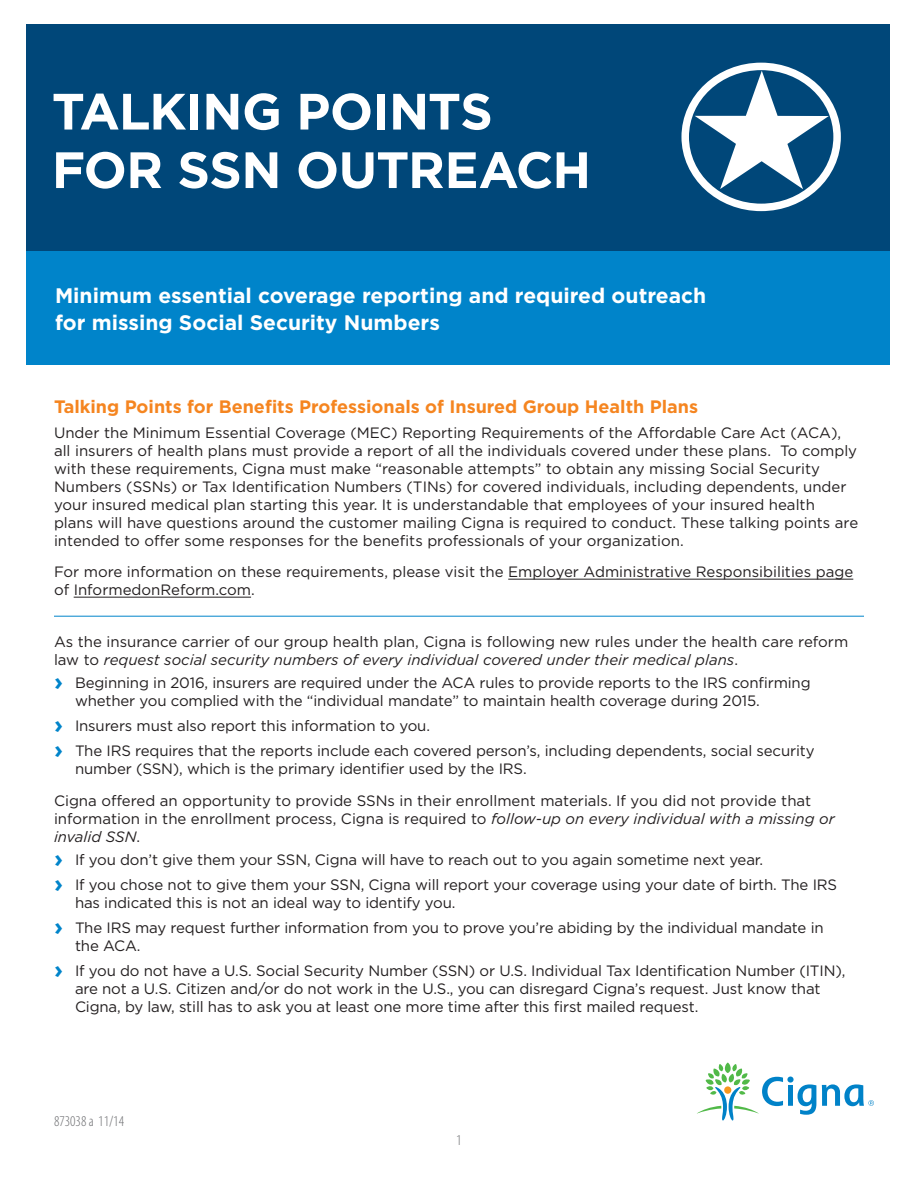
<style>
.page{position:relative;width:918px;height:1188px;background:#fff}
.page>*{position:absolute;margin:0;border:0;box-sizing:border-box;transform-origin:0 0}
.Headline_bold_40_45{font:700 51px/58.5px "Gotham";letter-spacing:-.015em;color:#fff}
.G-upper_case_head{font:700 21px/27px "Gotham";color:#fff}
.body{font:700 18px "Gotham";color:#f58520}
.body-2{font:15px/18px "Gotham";color:#231f20}
.Bullet_copy_book_9_5{font:15px/18px "Gotham";letter-spacing:-.01em;color:#231f20}
.M-Legal_copy_Cat{font:300 condensed 15px "Myriad Pro";color:#6c6d70}
.s1{font-style:italic}
.s2{font-weight:700;font-size:24px;color:#0084ca}
</style>
<div class="page">
<svg style="left:697px;top:1063px;width:177px;height:57px"></svg>
<div style="left:26px;top:24px;width:864px;height:333px;background:#004779"></div>
<div style="left:26px;top:251px;width:864px;height:113px;background:#0084ca"></div>
<div style="left:681px;top:63px;width:160px;height:148px;border:8px solid #fff;border-radius:50%"></div>
<svg style="left:695px;top:71px;width:134px;height:118px"></svg>
<hr style="left:508px;top:579px;width:345px;height:1px;background:#231f20">
<hr style="left:74px;top:597px;width:177px;height:1px;background:#231f20">
<hr style="left:54px;top:616px;width:810px;height:1px;background:#0084ca">
<p class="Headline_bold_40_45" style="left:52px;top:81px;width:541px">TALKING POINTS<br>FOR SSN OUTREACH</p>
<p class="G-upper_case_head" style="left:55px;top:281px;width:653px">Minimum essential coverage reporting and required outreach for missing Social Security Numbers</p>
<p class="body" style="left:54px;top:396px;width:646px">Talking Points for Benefits Professionals of Insured Group Health Plans</p>
<p class="body-2" style="left:54px;top:423px;width:806px">Under the Minimum Essential Coverage (MEC) Reporting Requirements of the Affordable Care Act (ACA), all insurers of health plans must provide a report of all the individuals covered under these plans. To comply with these requirements, Cigna must make “reasonable attempts” to obtain any missing Social Security Numbers (SSNs) or Tax Identification Numbers (TINs) for covered individuals, including dependents, under your insured medical plan starting this year. It is understandable that employees of your insured health<br>plans will have questions around the customer mailing Cigna is required to conduct. These talking points are intended to offer some responses for the benefits professionals of your organization.</p>
<p class="body-2" style="left:54px;top:563px;width:801px">For more information on these requirements, please visit the Employer Administrative Responsibilities page</p>
<p class="body-2" style="left:54px;top:581px;width:202px">of InformedonReform.com.</p>
<p class="body-2" style="left:54px;top:632px;width:796px">As the insurance carrier of our group health plan, Cigna is following new rules under the health care reform law to <span class="s1">request social security numbers of every individual covered under their medical plans</span>.</p>
<p class="Bullet_copy_book_9_5" style="left:75px;top:674px;width:737px;text-indent:-21px"><span class="s2">›</span> Beginning in 2016, insurers are required under the ACA rules to provide reports to the IRS confirming whether you complied with the “individual mandate” to maintain health coverage during 2015.</p>
<p class="Bullet_copy_book_9_5" style="left:54px;top:717px;width:378px"><span class="s2">›</span> Insurers must also report this information to you.</p>
<p class="Bullet_copy_book_9_5" style="left:75px;top:742px;width:741px;text-indent:-21px"><span class="s2">›</span> The IRS requires that the reports include each covered person’s, including dependents, social security number (SSN), which is the primary identifier used by the IRS.</p>
<p class="body-2" style="left:54px;top:791px;width:782px">Cigna offered an opportunity to provide SSNs in their enrollment materials. If you did not provide that information in the enrollment process, Cigna is required to <span class="s1">follow-up on every individual with a missing or invalid SSN</span>.</p>
<p class="Bullet_copy_book_9_5" style="left:54px;top:851px;width:711px"><span class="s2">›</span> If you don’t give them your SSN, Cigna will have to reach out to you again sometime next year.</p>
<p class="Bullet_copy_book_9_5" style="left:75px;top:876px;width:764px;text-indent:-21px"><span class="s2">›</span> If you chose not to give them your SSN, Cigna will report your coverage using your date of birth. The IRS has indicated this is not an ideal way to identify you.</p>
<p class="Bullet_copy_book_9_5" style="left:75px;top:919px;width:750px;text-indent:-21px"><span class="s2">›</span> The IRS may request further information from you to prove you’re abiding by the individual mandate in the ACA.</p>
<p class="Bullet_copy_book_9_5" style="left:75px;top:962px;width:772px;text-indent:-21px"><span class="s2">›</span> If you do not have a U.S. Social Security Number (SSN) or U.S. Individual Tax Identification Number (ITIN), are not a U.S. Citizen and/or do not work in the U.S., you can disregard Cigna’s request. Just know that<br>Cigna, by law, still has to ask you at least one more time after this first mailed request.</p>
<p class="M-Legal_copy_Cat" style="left:54px;top:1113px;width:72px">873038 a 11/14</p>
<p class="M-Legal_copy_Cat" style="left:456px;top:1132px;width:7px">1</p>
</div>
